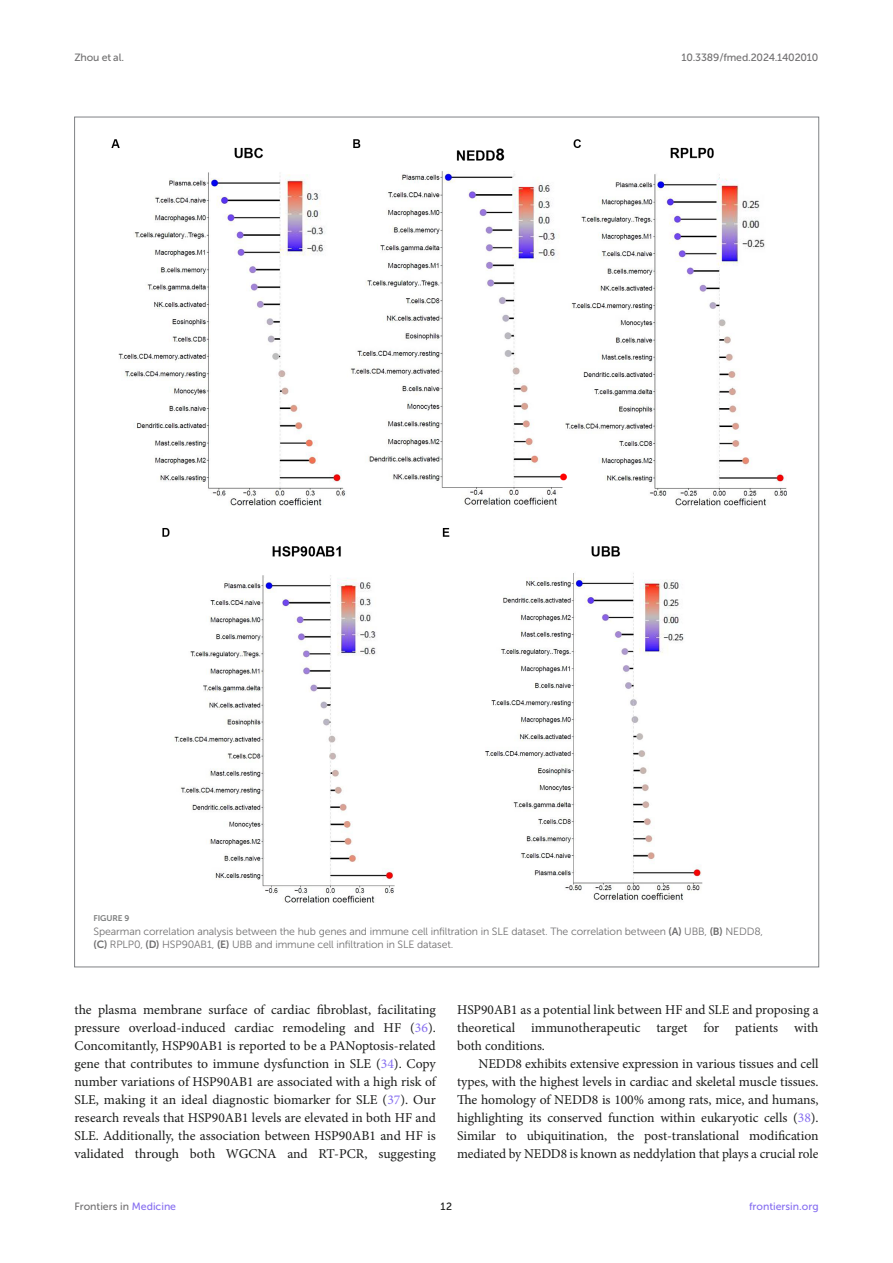
<style>
.page{position:relative;width:893px;height:1263px;background:#fff}
.page>*{position:absolute;margin:0;border:0;box-sizing:border-box;transform-origin:0 0}
.TEXT{font:13.5px/18px "Minion Pro";color:#1b1c1b;text-align:justify}
.FIG_LEG{font:10.5px/13.5px "Museo Sans 300";letter-spacing:-.01em;color:#706f70}
.t1{font:10.5px "Museo Sans 500";letter-spacing:-.015em;color:#706f70}
.t2{font:10.5px "Museo Sans 500";color:#856df0}
.t3{font:10.5px "Museo Sans 500";color:#1b1c1b}
.FIG_HD{font:8.25px "Museo Sans 700";letter-spacing:-.01em;color:#7e7f7f}
.s1{font-family:"Museo Sans 700"}
.s2{color:#856df0}
</style>
<div class="page">
<img style="left:111px;top:139px;width:676px;height:763px">
<p class="t1" style="left:74px;top:51px;width:51px">Zhou et al.</p>
<p class="t1" style="left:681px;top:51px;width:138px">10.3389/fmed.2024.1402010</p>
<p class="FIG_HD" style="left:94px;top:913px;width:37px">FIGURE 9</p>
<p class="FIG_LEG" style="left:94px;top:924px;width:671px">Spearman correlation analysis between the hub genes and immune cell infiltration in SLE dataset. The correlation between <span class="s1">(A)</span> UBB, <span class="s1">(B)</span> NEDD8, <span class="s1">(C)</span> RPLP0, <span class="s1">(D)</span> HSP90AB1, <span class="s1">(E)</span> UBB and immune cell infiltration in SLE dataset.</p>
<p class="TEXT" style="left:74px;top:1001px;width:363px">the plasma membrane surface of cardiac fibroblast, facilitating pressure overload-induced cardiac remodeling and HF (<span class="s2">36</span>).<br>Concomitantly, HSP90AB1 is reported to be a PANoptosis-related gene that contributes to immune dysfunction in SLE (<span class="s2">34</span>). Copy number variations of HSP90AB1 are associated with a high risk of SLE, making it an ideal diagnostic biomarker for SLE (<span class="s2">37</span>). Our research reveals that HSP90AB1 levels are elevated in both HF and SLE. Additionally, the association between HSP90AB1 and HF is validated through both WGCNA and RT-PCR, suggesting</p>
<p class="TEXT" style="left:457px;top:1001px;width:363px">HSP90AB1 as a potential link between HF and SLE and proposing a theoretical immunotherapeutic target for patients with both conditions.</p>
<p class="TEXT" style="left:457px;top:1055px;width:363px;text-indent:21px">NEDD8 exhibits extensive expression in various tissues and cell types, with the highest levels in cardiac and skeletal muscle tissues.<br>The homology of NEDD8 is 100% among rats, mice, and humans, highlighting its conserved function within eukaryotic cells (<span class="s2">38</span>).<br>Similar to ubiquitination, the post-translational modification mediated by NEDD8 is known as neddylation that plays a crucial role</p>
<p class="t1" style="left:74px;top:1200px;width:103px">Frontiers in <span class="s2">Medicine</span></p>
<p class="t3" style="left:441px;top:1200px;width:13px">12</p>
<p class="t2" style="left:749px;top:1200px;width:71px">frontiersin.org</p>
</div>
